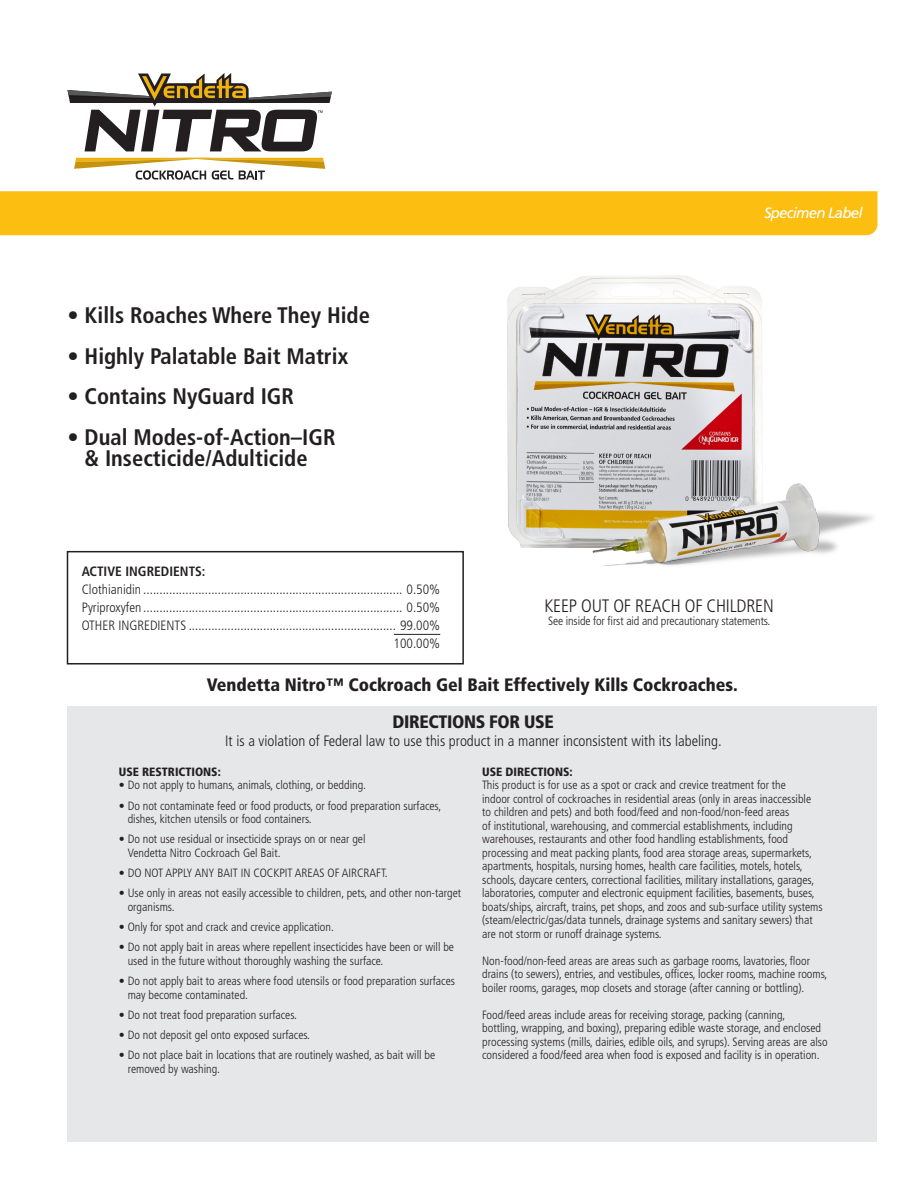
<style>
.page{position:relative;width:918px;height:1188px;background:#fff}
.page>*{position:absolute;margin:0;border:0;box-sizing:border-box;transform-origin:0 0}
.Intro_Copy{font:700 condensed 22.5px/21px "Frutiger";color:#231f20;text-align:center}
.Section_Subhead{font:900 condensed 18px "Frutiger";color:#231f20}
.Keep_out_of_Reach_of{font:300 condensed 18px "Frutiger";letter-spacing:-.01em;color:#231f20}
.Directions_for_Use{font:900 condensed 18px "Frutiger";letter-spacing:-.02em;color:#231f20}
.Violation_Federal_La{font:300 condensed 15px "Frutiger";color:#231f20}
.t1{font:italic 15px "Frutiger";letter-spacing:-.05em;color:#fff}
.Active_Ingredients{font:300 condensed 13.5px "Frutiger";color:#231f20}
.Active_Ingredients_H{font:700 condensed 13.5px "Frutiger";color:#231f20}
.Active_Ingredients_T{font:300 condensed 13.5px "Frutiger";color:#231f20}
.Body_Copy{font:300 condensed 12px/13.5px "Frutiger";color:#231f20}
.Keep_out_of_Reach_of-2{font:300 condensed 12px "Frutiger";letter-spacing:-.01em;color:#231f20}
.Section_Subhead-2{font:900 condensed 12px "Frutiger";color:#231f20}
</style>
<div class="page">
<img style="left:507px;top:275px;width:366px;height:291px">
<div style="left:0;top:191px;width:878px;height:44px;background:#fdbe12"></div>
<hr style="left:394px;top:634px;width:46px;height:1px;background:#231f20">
<div style="left:67px;top:551px;width:397px;height:114px;border:2px solid #231f20"></div>
<div style="left:68px;top:706px;width:810px;height:436px;background:#e6e7e9"></div>
<svg style="left:74px;top:158px;width:251px;height:22px"></svg>
<svg style="left:68px;top:73px;width:264px;height:78px"></svg>
<p class="Intro_Copy" style="left:68px;top:305px;width:304px">• Kills Roaches Where They Hide</p>
<p class="Intro_Copy" style="left:68px;top:345px;width:282px">• Highly Palatable Bait Matrix</p>
<p class="Intro_Copy" style="left:68px;top:386px;width:228px">• Contains NyGuard IGR</p>
<p class="Intro_Copy" style="left:68px;top:426px;width:270px">• Dual Modes-of-Action–IGR &amp; Insecticide/Adulticide</p>
<p class="Active_Ingredients_H" style="left:82px;top:563px;width:125px">ACTIVE INGREDIENTS:</p>
<p class="Active_Ingredients" style="left:82px;top:582px;width:360px">Clothianidin ................................................................................ 0.50%</p>
<p class="Active_Ingredients" style="left:82px;top:600px;width:360px">Pyriproxyfen ................................................................................ 0.50%</p>
<p class="Active_Ingredients" style="left:82px;top:618px;width:360px">OTHER INGREDIENTS ................................................................ 99.00%</p>
<p class="Active_Ingredients_T" style="left:394px;top:636px;width:48px">100.00%</p>
<p class="t1" style="left:764px;top:204px;width:100px">Specimen Label</p>
<p class="Keep_out_of_Reach_of" style="left:544px;top:595px;width:231px">KEEP OUT OF REACH OF CHILDREN</p>
<p class="Keep_out_of_Reach_of-2" style="left:548px;top:614px;width:224px">See inside for first aid and precautionary statements.</p>
<p class="Section_Subhead" style="left:207px;top:674px;width:533px">Vendetta Nitro™ Cockroach Gel Bait Effectively Kills Cockroaches.</p>
<p class="Directions_for_Use" style="left:393px;top:711px;width:163px">DIRECTIONS FOR USE</p>
<p class="Violation_Federal_La" style="left:225px;top:733px;width:498px">It is a violation of Federal law to use this product in a manner inconsistent with its labeling.</p>
<p class="Section_Subhead-2" style="left:119px;top:764px;width:104px">USE RESTRICTIONS:</p>
<p class="Body_Copy" style="left:119px;top:779px;width:249px">• Do not apply to humans, animals, clothing, or bedding.</p>
<p class="Body_Copy" style="left:128px;top:799px;width:315px;text-indent:-9px">• Do not contaminate feed or food products, or food preparation surfaces, dishes, kitchen utensils or food containers.</p>
<p class="Body_Copy" style="left:128px;top:833px;width:239px;text-indent:-9px">• Do not use residual or insecticide sprays on or near gel<br>Vendetta Nitro Cockroach Gel Bait.</p>
<p class="Body_Copy" style="left:119px;top:866px;width:271px">• DO NOT APPLY ANY BAIT IN COCKPIT AREAS OF AIRCRAFT.</p>
<p class="Body_Copy" style="left:128px;top:887px;width:335px;text-indent:-9px">• Use only in areas not easily accessible to children, pets, and other non-target organisms.</p>
<p class="Body_Copy" style="left:119px;top:920px;width:217px">• Only for spot and crack and crevice application.</p>
<p class="Body_Copy" style="left:128px;top:941px;width:328px;text-indent:-9px">• Do not apply bait in areas where repellent insecticides have been or will be used in the future without thoroughly washing the surface.</p>
<p class="Body_Copy" style="left:128px;top:974px;width:329px;text-indent:-9px">• Do not apply bait to areas where food utensils or food preparation surfaces may become contaminated.</p>
<p class="Body_Copy" style="left:119px;top:1008px;width:180px">• Do not treat food preparation surfaces.</p>
<p class="Body_Copy" style="left:119px;top:1028px;width:193px">• Do not deposit gel onto exposed surfaces.</p>
<p class="Body_Copy" style="left:128px;top:1049px;width:309px;text-indent:-9px">• Do not place bait in locations that are routinely washed, as bait will be removed by washing.</p>
<p class="Section_Subhead-2" style="left:482px;top:764px;width:92px">USE DIRECTIONS:</p>
<p class="Body_Copy" style="left:482px;top:779px;width:342px">This product is for use as a spot or crack and crevice treatment for the<br>indoor control of cockroaches in residential areas (only in areas inaccessible to children and pets) and both food/feed and non-food/non-feed areas<br>of institutional, warehousing, and commercial establishments, including warehouses, restaurants and other food handling establishments, food processing and meat packing plants, food area storage areas, supermarkets, apartments, hospitals, nursing homes, health care facilities, motels, hotels, schools, daycare centers, correctional facilities, military installations, garages, laboratories, computer and electronic equipment facilities, basements, buses, boats/ships, aircraft, trains, pet shops, and zoos and sub-surface utility systems (steam/electric/gas/data tunnels, drainage systems and sanitary sewers) that are not storm or runoff drainage systems.</p>
<p class="Body_Copy" style="left:482px;top:954px;width:347px">Non-food/non-feed areas are areas such as garbage rooms, lavatories, floor drains (to sewers), entries, and vestibules, offices, locker rooms, machine rooms, boiler rooms, garages, mop closets and storage (after canning or bottling).</p>
<p class="Body_Copy" style="left:482px;top:1008px;width:347px">Food/feed areas include areas for receiving storage, packing (canning,<br>bottling, wrapping, and boxing), preparing edible waste storage, and enclosed processing systems (mills, dairies, edible oils, and syrups). Serving areas are also considered a food/feed area when food is exposed and facility is in operation.</p>
</div>
